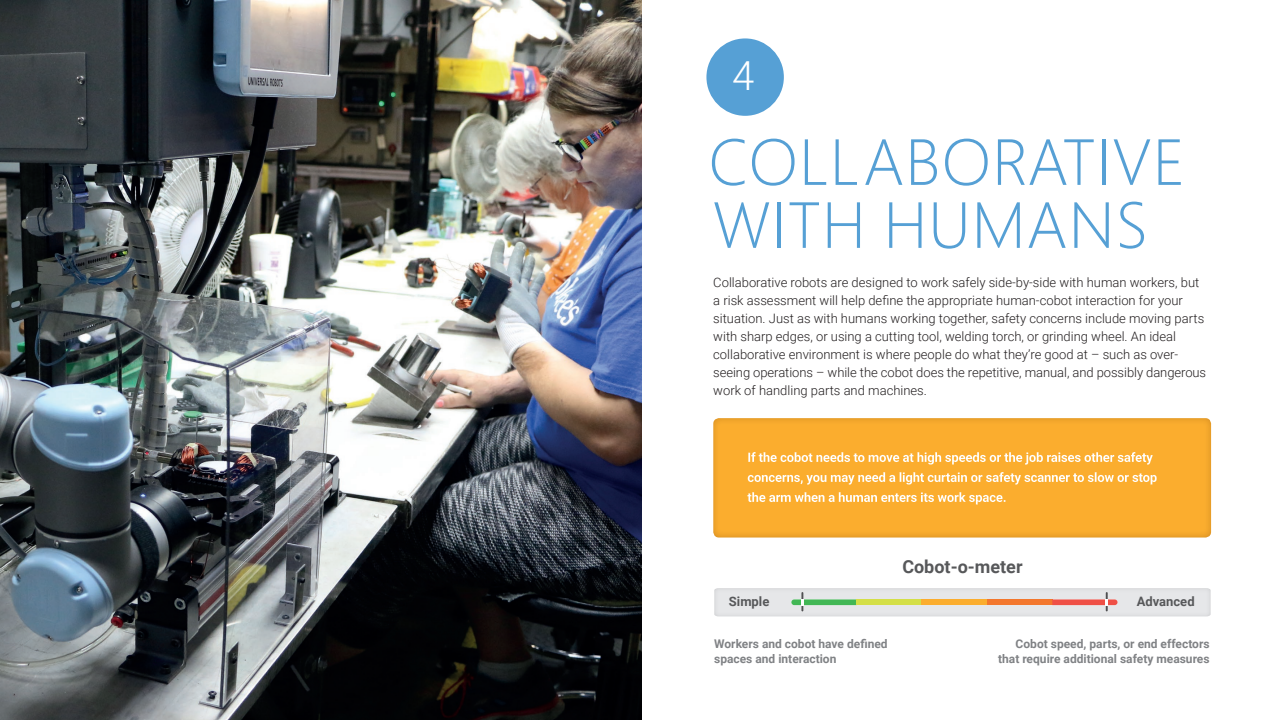
<style>
.page{position:relative;width:1282px;height:720px;background:#fff}
.page>*{position:absolute;margin:0;border:0;box-sizing:border-box;transform-origin:0 0}
.t1{font:300 65px/63px "Segoe UI";letter-spacing:.015em;color:#56a0d5}
.t2{font:300 40px "Roboto";color:#fff}
.t3{font:700 18px "Roboto";color:#57585a}
.t4{font:300 13px/18px "Roboto";color:#231f20}
.t5{font:700 13px "Roboto";color:#57585a}
.t6{font:700 12px/15px "Roboto";color:#808285}
</style>
<div class="page">
<img style="left:0;top:0;width:642px;height:720px">
<img style="left:713px;top:418px;width:497px;height:120px">
<img style="left:748px;top:452px;width:404px;height:13px">
<img style="left:747px;top:472px;width:410px;height:13px">
<img style="left:747px;top:492px;width:258px;height:13px">
<div style="left:856px;top:599px;width:65px;height:6px;background:#d4df47"></div>
<div style="left:921px;top:599px;width:66px;height:6px;background:#fbad2e"></div>
<div style="left:987px;top:599px;width:65px;height:6px;background:#f3772d"></div>
<svg style="left:791px;top:592px;width:65px;height:19px"></svg>
<svg style="left:1052px;top:592px;width:65px;height:19px"></svg>
<div style="left:706px;top:38px;width:77px;height:78px;background:#56a0d5;border-radius:50%"></div>
<h2 class="t2" style="left:732px;top:48px;width:24px">4</h2>
<h1 class="t1" style="left:708px;top:124px;width:478px">COLLABORATIVE<br>WITH HUMANS</h1>
<p class="t4" style="left:713px;top:273px;width:494px">Collaborative robots are designed to work safely side-by-side with human workers, but a risk assessment will help define the appropriate human-cobot interaction for your situation. Just as with humans working together, safety concerns include moving parts with sharp edges, or using a cutting tool, welding torch, or grinding wheel. An ideal collaborative environment is where people do what they’re good at – such as over&shy;seeing operations – while the cobot does the repetitive, manual, and possibly dangerous work of handling parts and machines.</p>
<h3 class="t3" style="left:902px;top:554px;width:122px">Cobot-o-meter</h3>
<p class="t5" style="left:728px;top:593px;width:42px">Simple</p>
<p class="t5" style="left:1136px;top:592px;width:59px">Advanced</p>
<p class="t6" style="left:714px;top:636px;width:175px">Workers and cobot have defined spaces and interaction</p>
<p class="t6" style="left:998px;top:636px;width:213px;text-align:right">Cobot speed, parts, or end effectors that require additional safety measures</p>
</div>
